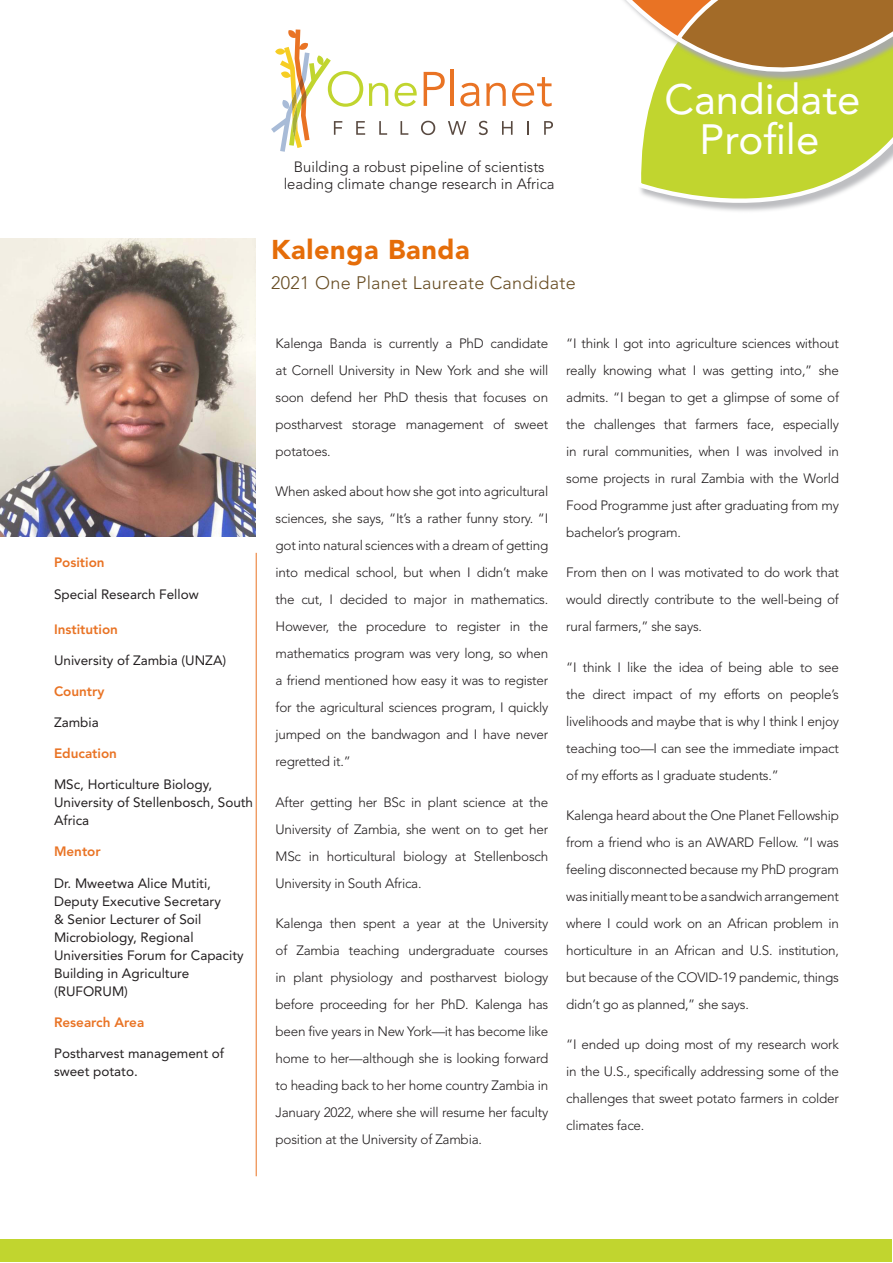
<style>
.page{position:relative;width:893px;height:1263px;background:#fff}
.page>*{position:absolute;margin:0;border:0;box-sizing:border-box;transform-origin:0 0}
.t1{font:42px "Avenir LT Std";color:#fff}
.t2{font:900 27px "Avenir LT Std";letter-spacing:.025em;color:#e56d09}
.t3{font:300 18px "Avenir LT Std";letter-spacing:.015em;color:#664b21}
.t4{font:300 14.85px/17.9px "Avenir LT Std";color:#231f20;text-align:center}
.Body_Text_1{font:300 13.5px/27px "Avenir LT Std";letter-spacing:-.02em;color:#231f20;text-align:justify}
.Body_Text{font:13.5px/18px "Avenir LT Std";color:#231f20}
.Body_Text-2{font:800 13.5px "Avenir LT Std";color:#e97324}
</style>
<div class="page">
<svg style="left:640px;top:185px;width:216px;height:26px"></svg>
<svg style="left:623px;top:0;width:270px;height:185px"></svg>
<svg style="left:672px;top:0;width:221px;height:94px;background:#b4973f"></svg>
<img style="left:0;top:238px;width:255px;height:299px">
<svg style="left:528px;top:121px;width:1px;height:14px"></svg>
<svg style="left:395px;top:83px;width:22px;height:23px"></svg>
<svg style="left:424px;top:72px;width:21px;height:34px"></svg>
<hr style="left:451px;top:70px;width:3px;height:36px;background:#e97324">
<svg style="left:460px;top:83px;width:19px;height:23px"></svg>
<svg style="left:486px;top:83px;width:20px;height:23px"></svg>
<svg style="left:512px;top:77px;width:40px;height:29px"></svg>
<svg style="left:271px;top:30px;width:117px;height:122px"></svg>
<svg style="left:400px;top:121px;width:8px;height:14px"></svg>
<svg style="left:421px;top:121px;width:14px;height:14px"></svg>
<svg style="left:448px;top:121px;width:18px;height:14px"></svg>
<svg style="left:479px;top:121px;width:9px;height:14px"></svg>
<svg style="left:502px;top:121px;width:11px;height:14px"></svg>
<svg style="left:544px;top:121px;width:9px;height:14px"></svg>
<hr style="left:256px;top:553px;width:1px;height:623px;background:#e97324">
<div style="left:1px;top:1239px;width:891px;height:23px;background:#c1d52f"></div>
<p class="Body_Text-2" style="left:54px;top:555px;width:52px">Position</p>
<p class="Body_Text" style="left:54px;top:585px;width:146px">Special Research Fellow</p>
<p class="Body_Text-2" style="left:54px;top:621px;width:66px">Institution</p>
<p class="Body_Text" style="left:54px;top:651px;width:174px">University of Zambia (UNZA)</p>
<p class="Body_Text-2" style="left:54px;top:683px;width:52px">Country</p>
<p class="Body_Text" style="left:54px;top:713px;width:46px">Zambia</p>
<p class="Body_Text-2" style="left:54px;top:745px;width:65px">Education</p>
<p class="Body_Text" style="left:54px;top:776px;width:201px">MSc, Horticulture Biology,<br>University of Stellenbosch, South<br>Africa</p>
<p class="Body_Text-2" style="left:54px;top:844px;width:48px">Mentor</p>
<p class="Body_Text" style="left:54px;top:874px;width:191px">Dr. Mweetwa Alice Mutiti,<br>Deputy Executive Secretary<br>&amp; Senior Lecturer of Soil<br>Microbiology, Regional<br>Universities Forum for Capacity<br>Building in Agriculture (RUFORUM)</p>
<p class="Body_Text-2" style="left:54px;top:1014px;width:92px">Research Area</p>
<p class="Body_Text" style="left:54px;top:1044px;width:172px">Postharvest management of sweet potato.</p>
<p class="t1" style="left:664px;top:75px;width:198px">Candidate</p>
<p class="t4" style="left:284px;top:158px;width:272px">Building a robust pipeline of scientists leading climate change research in Africa</p>
<p class="t2" style="left:271px;top:233px;width:200px">Kalenga Banda</p>
<p class="t3" style="left:271px;top:272px;width:306px">2021 One Planet Laureate Candidate</p>
<p class="t1" style="left:699px;top:115px;width:121px">Profile</p>
<p class="Body_Text_1" style="left:276px;top:330px;width:274px">Kalenga Banda is currently a PhD candidate at Cornell University in New York and she will soon defend her PhD thesis that focuses on postharvest storage management of sweet potatoes.</p>
<p class="Body_Text_1" style="left:276px;top:478px;width:274px">When asked about how she got into agricultural sciences, she says, “It’s a rather funny story. “I got into natural sciences with a dream of getting into medical school, but when I didn’t make the cut, I decided to major in mathematics.<br>However, the procedure to register in the mathematics program was very long, so when a friend mentioned how easy it was to register for the agricultural sciences program, I quickly jumped on the bandwagon and I have never regretted it.”</p>
<p class="Body_Text_1" style="left:276px;top:788px;width:274px">After getting her BSc in plant science at the University of Zambia, she went on to get her MSc in horticultural biology at Stellenbosch University in South Africa.</p>
<p class="Body_Text_1" style="left:276px;top:910px;width:274px">Kalenga then spent a year at the University of Zambia teaching undergraduate courses in plant physiology and postharvest biology before proceeding for her PhD. Kalenga has been five years in New York—it has become like home to her—although she is looking forward to heading back to her home country Zambia in January 2022, where she will resume her faculty position at the University of Zambia.</p>
<p class="Body_Text_1" style="left:566px;top:330px;width:274px">“I think I got into agriculture sciences without really knowing what I was getting into,” she admits. “I began to get a glimpse of some of the challenges that farmers face, especially in rural communities, when I was involved in some projects in rural Zambia with the World Food Programme just after graduating from my bachelor’s program.</p>
<p class="Body_Text_1" style="left:566px;top:559px;width:274px">From then on I was motivated to do work that would directly contribute to the well-being of rural farmers,” she says.</p>
<p class="Body_Text_1" style="left:566px;top:653px;width:274px">“I think I like the idea of being able to see the direct impact of my efforts on people’s livelihoods and maybe that is why I think I enjoy teaching too—I can see the immediate impact of my efforts as I graduate students.”</p>
<p class="Body_Text_1" style="left:566px;top:802px;width:274px">Kalenga heard about the One Planet Fellowship from a friend who is an AWARD Fellow. “I was feeling disconnected because my PhD program was initially meant to be a sandwich arrangement where I could work on an African problem in horticulture in an African and U.S. institution, but because of the COVID-19 pandemic, things didn’t go as planned,” she says.</p>
<p class="Body_Text_1" style="left:566px;top:1031px;width:274px">“I ended up doing most of my research work in the U.S., specifically addressing some of the challenges that sweet potato farmers in colder climates face.</p>
</div>
